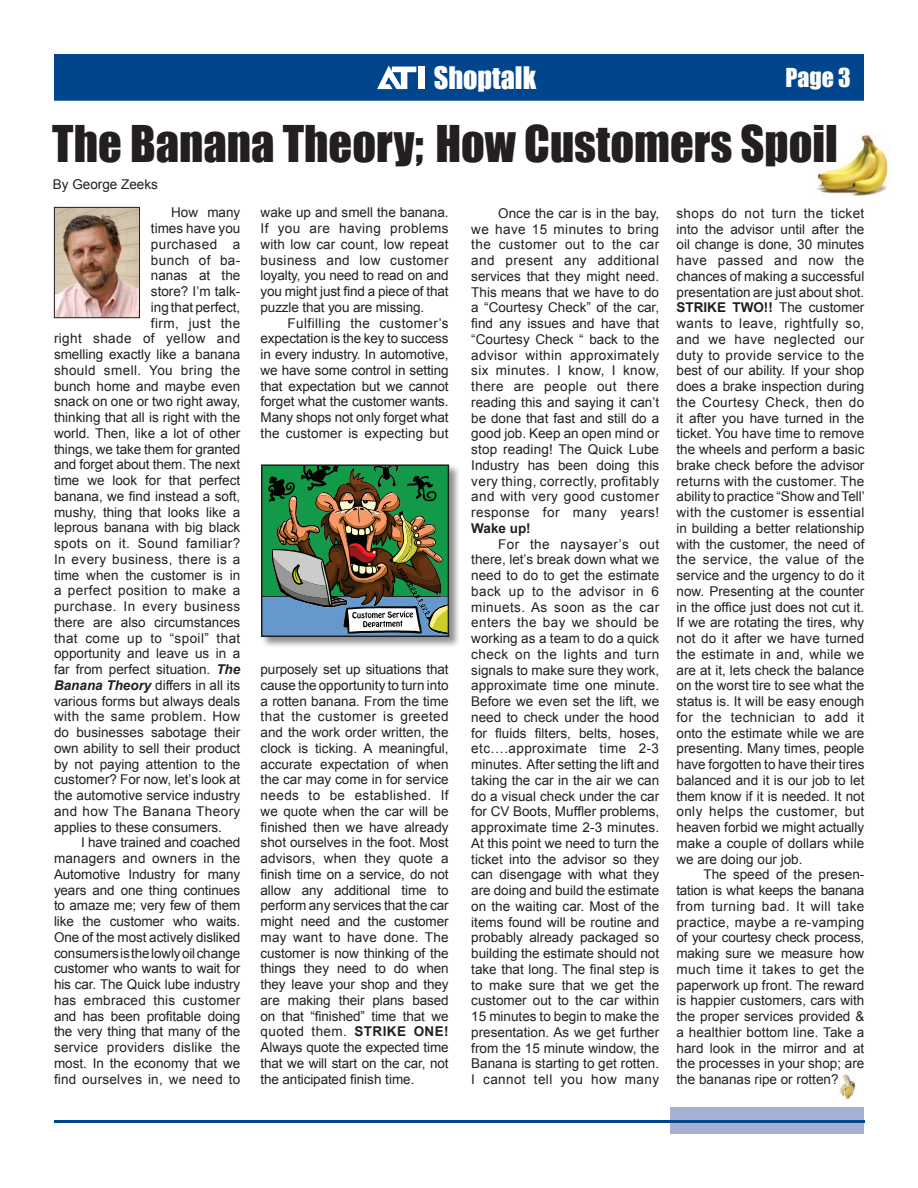
<style>
.page{position:relative;width:918px;height:1188px;background:#fff}
.page>*{position:absolute;margin:0;border:0;box-sizing:border-box;transform-origin:0 0}
.t1{font:46.5px "Impact";color:#231f20}
.t2{font:28.5px "Impact";color:#fdfdfd}
.t3{font:24px "Impact";color:#fdfdfd}
.Body_Text{font:13.5px/15.8px "Arial";color:#231f20;text-align:justify}
.Body_Text-2{font:13.5px "Arial";letter-spacing:.03em;color:#231f20}
.s1{font-weight:700;font-style:italic}
.s2{font-weight:700}
</style>
<div class="page">
<img style="left:839px;top:1074px;width:16px;height:26px">
<img style="left:817px;top:135px;width:71px;height:61px">
<div style="left:671px;top:1108px;width:193px;height:26px;background:#a5b0d3"></div>
<hr style="left:54px;top:1120px;width:810px;height:2px;background:#01468d">
<div style="left:55px;top:55px;width:808px;height:45px;background:#01468d"></div>
<div style="left:54px;top:54px;width:810px;height:47px;border:2px solid #01468d"></div>
<div style="left:418px;top:67px;width:7px;height:22px;background:#fff"></div>
<svg style="left:377px;top:66px;width:39px;height:23px"></svg>
<img style="left:56px;top:209px;width:82px;height:107px">
<div style="left:54px;top:207px;width:86px;height:111px;border:1px solid #231f20"></div>
<div style="left:260px;top:464px;width:201px;height:184px;background:#231f20;opacity:.5"></div>
<svg style="left:264px;top:467px;width:182px;height:167px;background:#5a7959"></svg>
<div style="left:261px;top:464px;width:188px;height:173px;border:2px solid #231f20"></div>
<p class="t2" style="left:434px;top:60px;width:104px">Shoptalk</p>
<p class="t3" style="left:786px;top:62px;width:67px">Page 3</p>
<p class="t1" style="left:52px;top:115px;width:787px">The Banana Theory; How Customers Spoil</p>
<p class="Body_Text" style="left:53px;top:176px;width:107px">By George Zeeks</p>
<p class="Body_Text" style="left:261px;top:205px;width:190px">wake up and smell the banana.<br>If you are having problems with low car count, low repeat business and low customer loyalty, you need to read on and you might just find a piece of that puzzle that you are missing.</p>
<p class="Body_Text" style="left:261px;top:315px;width:190px;text-indent:27px">Fulfilling the customer’s expectation is the key to success in every industry. In automotive, we have some control in setting that expectation but we cannot forget what the customer wants.<br>Many shops not only forget what the customer is expecting but</p>
<p class="Body_Text" style="left:171px;top:205px;width:71px">How many</p>
<p class="Body_Text" style="left:151px;top:221px;width:91px">times have you</p>
<p class="Body_Text-2" style="left:151px;top:237px;width:91px">purchased a</p>
<p class="Body_Text-2" style="left:151px;top:252px;width:91px">bunch of ba-</p>
<p class="Body_Text" style="left:151px;top:268px;width:91px">nanas at the</p>
<p class="Body_Text" style="left:151px;top:284px;width:91px">store? I’m talk-</p>
<p class="Body_Text" style="left:151px;top:299px;width:91px">ing that perfect,</p>
<p class="Body_Text-2" style="left:151px;top:315px;width:91px">firm, just the</p>
<p class="Body_Text-2" style="left:54px;top:331px;width:188px">right shade of yellow and</p>
<p class="Body_Text" style="left:54px;top:347px;width:188px">smelling exactly like a banana</p>
<p class="Body_Text-2" style="left:54px;top:363px;width:188px">should smell. You bring the</p>
<p class="Body_Text" style="left:54px;top:378px;width:188px">bunch home and maybe even</p>
<p class="Body_Text" style="left:54px;top:394px;width:188px">snack on one or two right away,</p>
<p class="Body_Text" style="left:54px;top:410px;width:188px">thinking that all is right with the</p>
<p class="Body_Text" style="left:54px;top:425px;width:188px">world. Then, like a lot of other</p>
<p class="Body_Text" style="left:54px;top:441px;width:188px">things, we take them for granted</p>
<p class="Body_Text" style="left:54px;top:457px;width:188px">and forget about them. The next</p>
<p class="Body_Text" style="left:54px;top:473px;width:188px">time we look for that perfect</p>
<p class="Body_Text" style="left:54px;top:488px;width:188px">banana, we find instead a soft,</p>
<p class="Body_Text" style="left:54px;top:504px;width:188px">mushy, thing that looks like a</p>
<p class="Body_Text" style="left:54px;top:520px;width:188px">leprous banana with big black</p>
<p class="Body_Text-2" style="left:54px;top:536px;width:188px">spots on it. Sound familiar?</p>
<p class="Body_Text-2" style="left:54px;top:552px;width:188px">In every business, there is a</p>
<p class="Body_Text" style="left:54px;top:567px;width:188px">time when the customer is in</p>
<p class="Body_Text-2" style="left:54px;top:583px;width:188px">a perfect position to make a</p>
<p class="Body_Text-2" style="left:54px;top:599px;width:188px">purchase. In every business</p>
<p class="Body_Text" style="left:54px;top:614px;width:188px">there are also circumstances</p>
<p class="Body_Text-2" style="left:54px;top:630px;width:188px">that come up to “spoil” that</p>
<p class="Body_Text" style="left:54px;top:646px;width:188px">opportunity and leave us in a</p>
<p class="Body_Text" style="left:54px;top:662px;width:188px">far from perfect situation. <span class="s1">The</span></p>
<p class="Body_Text" style="left:54px;top:677px;width:188px"><span class="s1">Banana Theory</span> differs in all its</p>
<p class="Body_Text" style="left:54px;top:693px;width:188px">various forms but always deals</p>
<p class="Body_Text-2" style="left:54px;top:709px;width:188px">with the same problem. How</p>
<p class="Body_Text" style="left:54px;top:725px;width:188px">do businesses sabotage their</p>
<p class="Body_Text" style="left:54px;top:740px;width:188px">own ability to sell their product</p>
<p class="Body_Text" style="left:54px;top:756px;width:188px">by not paying attention to the</p>
<p class="Body_Text" style="left:54px;top:772px;width:188px">customer? For now, let’s look at</p>
<p class="Body_Text" style="left:54px;top:788px;width:188px">the automotive service industry</p>
<p class="Body_Text-2" style="left:54px;top:804px;width:188px">and how The Banana Theory</p>
<p class="Body_Text" style="left:54px;top:819px;width:170px">applies to these consumers.</p>
<p class="Body_Text" style="left:54px;top:835px;width:188px;text-indent:27px">I have trained and coached managers and owners in the Automotive Industry for many years and one thing continues to amaze me; very few of them like the customer who waits.<br>One of the most actively disliked consumers is the lowly oil change customer who wants to wait for his car. The Quick lube industry has embraced this customer and has been profitable doing the very thing that many of the service providers dislike the most. In the economy that we find ourselves in, we need to</p>
<p class="Body_Text" style="left:471px;top:205px;width:189px;text-indent:27px">Once the car is in the bay, we have 15 minutes to bring the customer out to the car and present any additional services that they might need.<br>This means that we have to do a “Courtesy Check” of the car, find any issues and have that “Courtesy Check “ back to the advisor within approximately six minutes. I know, I know, there are people out there reading this and saying it can’t be done that fast and still do a good job. Keep an open mind or stop reading! The Quick Lube Industry has been doing this very thing, correctly, profitably and with very good customer response for many years!<br><span class="s2">Wake up!</span></p>
<p class="Body_Text" style="left:471px;top:536px;width:189px;text-indent:27px">For the naysayer’s out there, let’s break down what we need to do to get the estimate back up to the advisor in 6 minuets. As soon as the car enters the bay we should be working as a team to do a quick check on the lights and turn signals to make sure they work, approximate time one minute.<br>Before we even set the lift, we need to check under the hood for fluids filters, belts, hoses, etc….approximate time 2-3 minutes. After setting the lift and taking the car in the air we can do a visual check under the car for CV Boots, Muffler problems, approximate time 2-3 minutes.<br>At this point we need to turn the ticket into the advisor so they can disengage with what they are doing and build the estimate on the waiting car. Most of the items found will be routine and probably already packaged so building the estimate should not take that long. The final step is to make sure that we get the customer out to the car within 15 minutes to begin to make the presentation. As we get further from the 15 minute window, the Banana is starting to get rotten.<br>I cannot tell you how many</p>
<p class="Body_Text" style="left:676px;top:205px;width:190px">shops do not turn the ticket into the advisor until after the oil change is done, 30 minutes have passed and now the chances of making a successful presentation are just about shot.<br><span class="s2">STRIKE TWO!!</span> The customer wants to leave, rightfully so, and we have neglected our duty to provide service to the best of our ability. If your shop does a brake inspection during the Courtesy Check, then do it after you have turned in the ticket. You have time to remove the wheels and perform a basic brake check before the advisor returns with the customer. The ability to practice “Show and Tell’ with the customer is essential in building a better relationship with the customer, the need of the service, the value of the service and the urgency to do it now. Presenting at the counter in the office just does not cut it.<br>If we are rotating the tires, why not do it after we have turned the estimate in and, while we are at it, lets check the balance on the worst tire to see what the status is. It will be easy enough for the technician to add it onto the estimate while we are presenting. Many times, people have forgotten to have their tires balanced and it is our job to let them know if it is needed. It not only helps the customer, but heaven forbid we might actually make a couple of dollars while we are doing our job.</p>
<p class="Body_Text" style="left:676px;top:867px;width:189px;text-indent:27px">The speed of the presen&shy;tation is what keeps the banana from turning bad. It will take practice, maybe a re-vamping of your courtesy check process, making sure we measure how much time it takes to get the paperwork up front. The reward is happier customers, cars with the proper services provided &amp; a healthier bottom line. Take a hard look in the mirror and at the processes in your shop; are the bananas ripe or rotten?</p>
<p class="Body_Text" style="left:261px;top:662px;width:190px">purposely set up situations that cause the opportunity to turn into a rotten banana. From the time that the customer is greeted and the work order written, the clock is ticking. A meaningful, accurate expectation of when the car may come in for service needs to be established. If we quote when the car will be finished then we have already shot ourselves in the foot. Most advisors, when they quote a finish time on a service, do not allow any additional time to perform any services that the car might need and the customer may want to have done. The customer is now thinking of the things they need to do when they leave your shop and they are making their plans based on that “finished” time that we quoted them. <span class="s2">STRIKE ONE!<br></span>Always quote the expected time that we will start on the car, not the anticipated finish time.</p>
</div>
